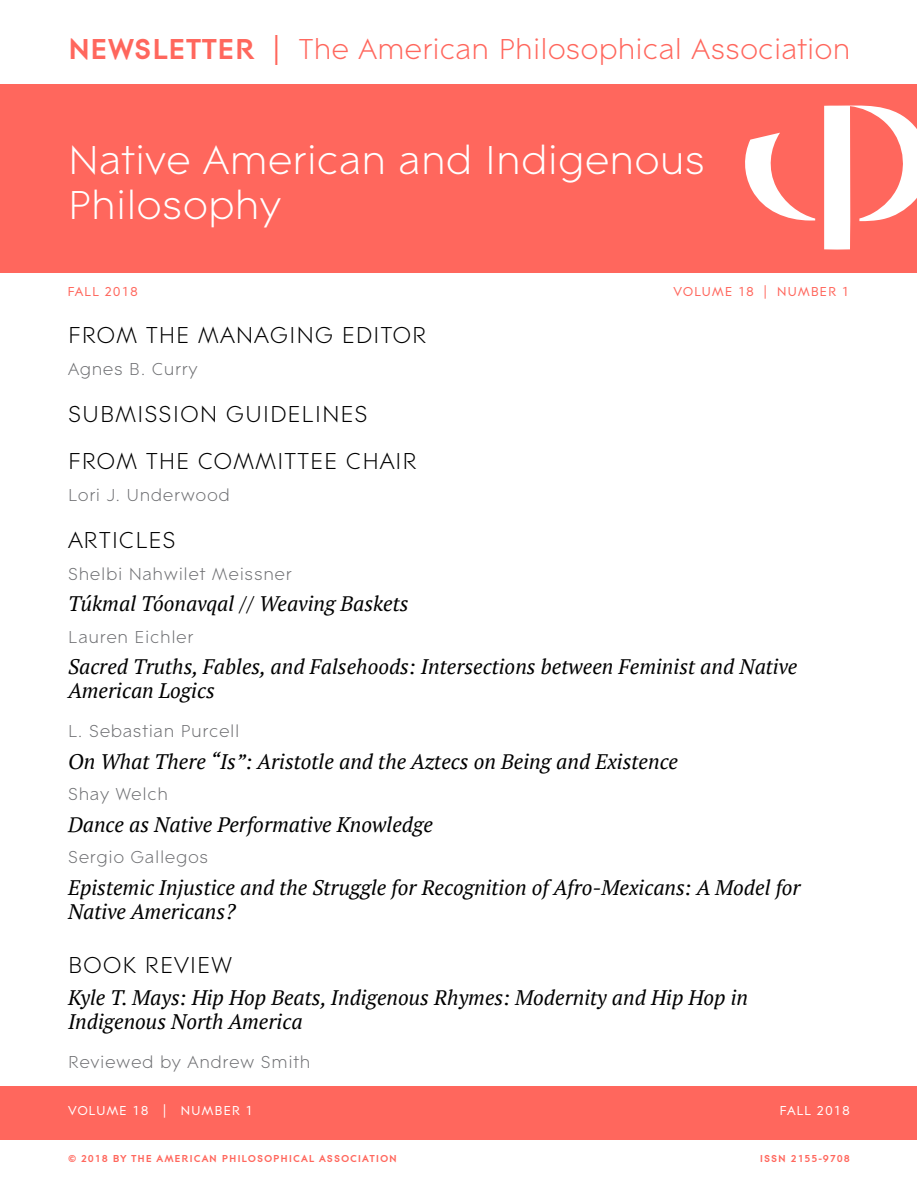
<style>
.page{position:relative;width:918px;height:1188px;background:#fff}
.page>*{position:absolute;margin:0;border:0;box-sizing:border-box;transform-origin:0 0}
.t1{font:42px/45px "Contax Pro 45 Lig";color:#fff}
.t2{font:30px "Contax Pro 45 Lig";color:#ff675d}
.t3{font:24px "Contax Pro 45 Lig";letter-spacing:.03em;color:#000}
.t4{font:italic 21px/24px "PT Serif";color:#000}
.t5{font:18px "Contax Pro 45 Lig";letter-spacing:.03em;color:#6d6e71}
.t6{font:13.5px "Contax Pro 55";letter-spacing:.05em;color:#fff}
.t7{font:13.5px "Contax Pro 55";letter-spacing:.05em;color:#ff675d}
.t8{font:700 10.5px "Contax Pro 75";letter-spacing:.08em;color:#ff675d}
.s1{font-family:"Contax Pro 75";font-weight:700}
.s2{font-family:"Contax Pro 55"}
</style>
<div class="page">
<div style="left:1px;top:84px;width:916px;height:189px;background:#ff675d"></div>
<svg style="left:824px;top:105px;width:93px;height:145px"></svg>
<svg style="left:745px;top:133px;width:70px;height:88px"></svg>
<div style="left:1px;top:1086px;width:916px;height:54px;background:#ff675d"></div>
<h2 class="t2" style="left:68px;top:31px;width:784px"><span class="s1">NEWSLETTER</span> <span class="s2">|</span> The American Philosophical Association</h2>
<h1 class="t1" style="left:68px;top:137px;width:639px">Native American and Indigenous<br>Philosophy</h1>
<p class="t7" style="left:68px;top:283px;width:72px">FALL 2018</p>
<p class="t7" style="left:673px;top:283px;width:177px">VOLUME 18 | NUMBER 1</p>
<h2 class="t3" style="left:68px;top:321px;width:360px">FROM THE MANAGING EDITOR</h2>
<p class="t5" style="left:68px;top:358px;width:131px">Agnes B. Curry</p>
<p class="t3" style="left:68px;top:400px;width:301px">SUBMISSION GUIDELINES</p>
<h2 class="t3" style="left:68px;top:447px;width:350px">FROM THE COMMITTEE CHAIR</h2>
<p class="t5" style="left:68px;top:484px;width:163px">Lori J. Underwood</p>
<h2 class="t3" style="left:68px;top:526px;width:110px">ARTICLES</h2>
<h4 class="t5" style="left:68px;top:563px;width:225px">Shelbi Nahwilet Meissner</h4>
<p class="t4" style="left:68px;top:592px;width:342px">Túkmal Tóonavqal // Weaving Baskets</p>
<p class="t5" style="left:68px;top:626px;width:127px">Lauren Eichler</p>
<p class="t4" style="left:68px;top:655px;width:731px">Sacred Truths, Fables, and Falsehoods: Intersections between Feminist and Native<br>American Logics</p>
<p class="t5" style="left:68px;top:720px;width:173px">L. Sebastian Purcell</p>
<p class="t4" style="left:68px;top:749px;width:612px">On What There “Is”: Aristotle and the Aztecs on Being and Existence</p>
<p class="t5" style="left:68px;top:783px;width:102px">Shay Welch</p>
<p class="t4" style="left:68px;top:812px;width:366px">Dance as Native Performative Knowledge</p>
<p class="t5" style="left:68px;top:846px;width:142px">Sergio Gallegos</p>
<p class="t4" style="left:68px;top:875px;width:734px">Epistemic Injustice and the Struggle for Recognition of Afro-Mexicans: A Model for<br>Native Americans?</p>
<h2 class="t3" style="left:68px;top:951px;width:166px">BOOK REVIEW</h2>
<h3 class="t4" style="left:68px;top:985px;width:682px">Kyle T. Mays: Hip Hop Beats, Indigenous Rhymes: Modernity and Hip Hop in<br>Indigenous North America</h3>
<p class="t5" style="left:68px;top:1051px;width:244px">Reviewed by Andrew Smith</p>
<p class="t6" style="left:68px;top:1102px;width:187px">VOLUME 18 | NUMBER 1</p>
<p class="t6" style="left:780px;top:1102px;width:72px">FALL 2018</p>
<p class="t8" style="left:68px;top:1152px;width:331px">© 2018 BY THE AMERICAN PHILOSOPHICAL ASSOCIATION</p>
<p class="t8" style="left:760px;top:1152px;width:92px">ISSN 2155-9708</p>
</div>
